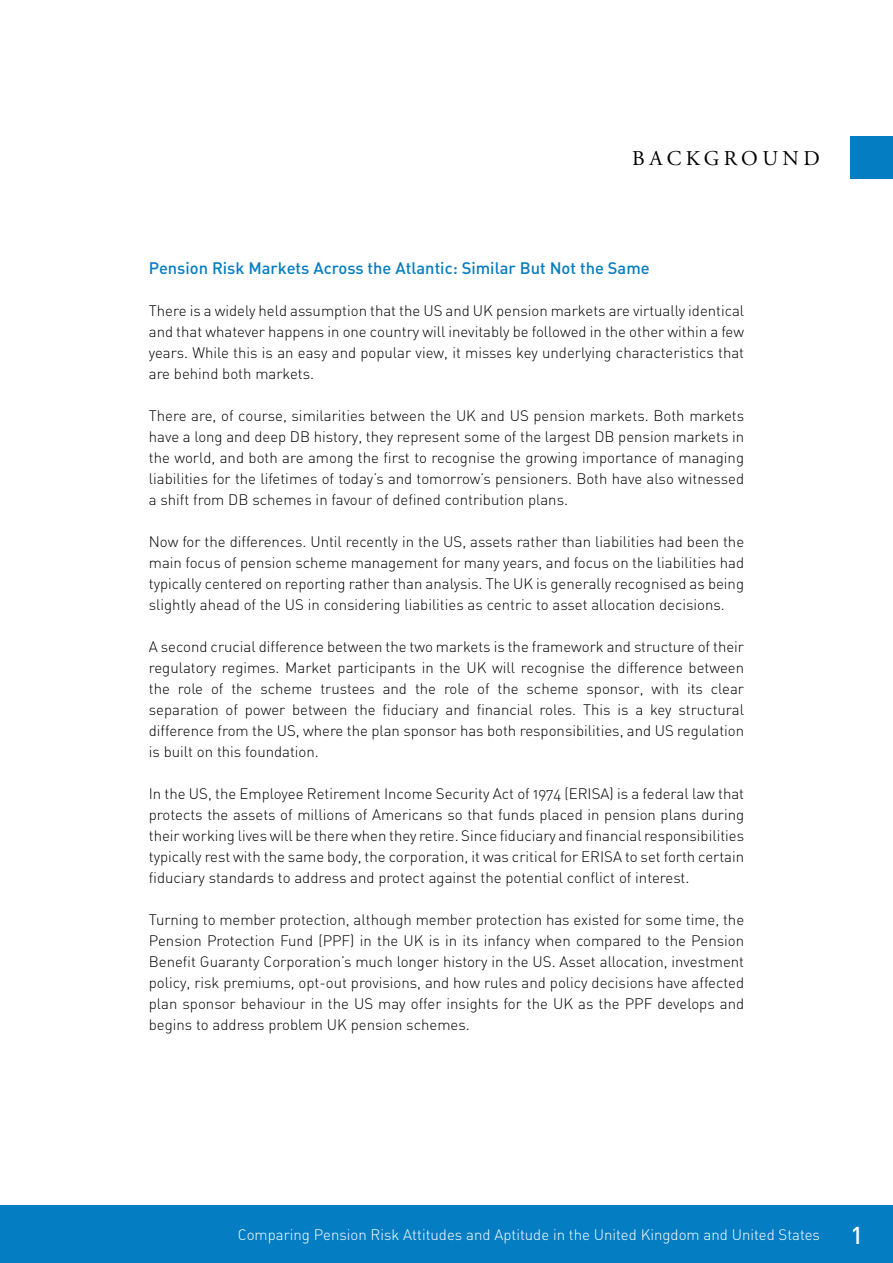
<style>
.page{position:relative;width:893px;height:1263px;background:#fff}
.page>*{position:absolute;margin:0;border:0;box-sizing:border-box;transform-origin:0 0}
.t1{font:500 24px "DIN";color:#fff}
.t2{font:21px "Adobe Garamond Pro";letter-spacing:.215em;color:#000}
.t3{font:16.5px "DIN Medium Alternate";color:#057dc2}
.t4{font:15px/21px "DIN Light Alternate";color:#000;text-align:justify}
.t5{font:15px "DIN Light Alternate";color:#fff}
</style>
<div class="page">
<div style="left:850px;top:136px;width:43px;height:43px;background:#057dc2"></div>
<div style="left:0;top:1205px;width:893px;height:58px;background:#057dc2"></div>
<h2 class="t2" style="left:632px;top:145px;width:189px">BAC KGROUND</h2>
<p class="t3" style="left:149px;top:257px;width:502px">Pension Risk Markets Across the Atlantic: Similar But Not the Same</p>
<p class="t4" style="left:149px;top:300px;width:597px">There is a widely held assumption that the US and UK pension markets are virtually identical and that whatever happens in one country will inevitably be followed in the other within a few years. While this is an easy and popular view, it misses key underlying characteristics that are behind both markets.</p>
<p class="t4" style="left:149px;top:405px;width:597px">There are, of course, similarities between the UK and US pension markets. Both markets have a long and deep DB history, they represent some of the largest DB pension markets in the world, and both are among the first to recognise the growing importance of managing liabilities for the lifetimes of today’s and tomorrow’s pensioners. Both have also witnessed a shift from DB schemes in favour of defined contribution plans.</p>
<p class="t4" style="left:149px;top:531px;width:597px">Now for the differences. Until recently in the US, assets rather than liabilities had been the main focus of pension scheme management for many years, and focus on the liabilities had typically centered on reporting rather than analysis. The UK is generally recognised as being slightly ahead of the US in considering liabilities as centric to asset allocation decisions.</p>
<p class="t4" style="left:149px;top:636px;width:597px">A second crucial difference between the two markets is the framework and structure of their regulatory regimes. Market participants in the UK will recognise the difference between the role of the scheme trustees and the role of the scheme sponsor, with its clear separation of power between the fiduciary and financial roles. This is a key structural difference from the US, where the plan sponsor has both responsibilities, and US regulation is built on this foundation.</p>
<p class="t4" style="left:149px;top:783px;width:597px">In the US, the Employee Retirement Income Security Act of 1974 (ERISA) is a federal law that protects the assets of millions of Americans so that funds placed in pension plans during their working lives will be there when they retire. Since fiduciary and financial responsibilities typically rest with the same body, the corporation, it was critical for ERISA to set forth certain fiduciary standards to address and protect against the potential conflict of interest.</p>
<p class="t4" style="left:149px;top:909px;width:597px">Turning to member protection, although member protection has existed for some time, the Pension Protection Fund (PPF) in the UK is in its infancy when compared to the Pension Benefit Guaranty Corporation’s much longer history in the US. Asset allocation, investment policy, risk premiums, opt-out provisions, and how rules and policy decisions have affected plan sponsor behaviour in the US may offer insights for the UK as the PPF develops and begins to address problem UK pension schemes.</p>
<p class="t5" style="left:238px;top:1225px;width:584px">Comparing Pension Risk Attitudes and Aptitude in the United Kingdom and United States</p>
<h1 class="t1" style="left:850px;top:1220px;width:14px">1</h1>
</div>
